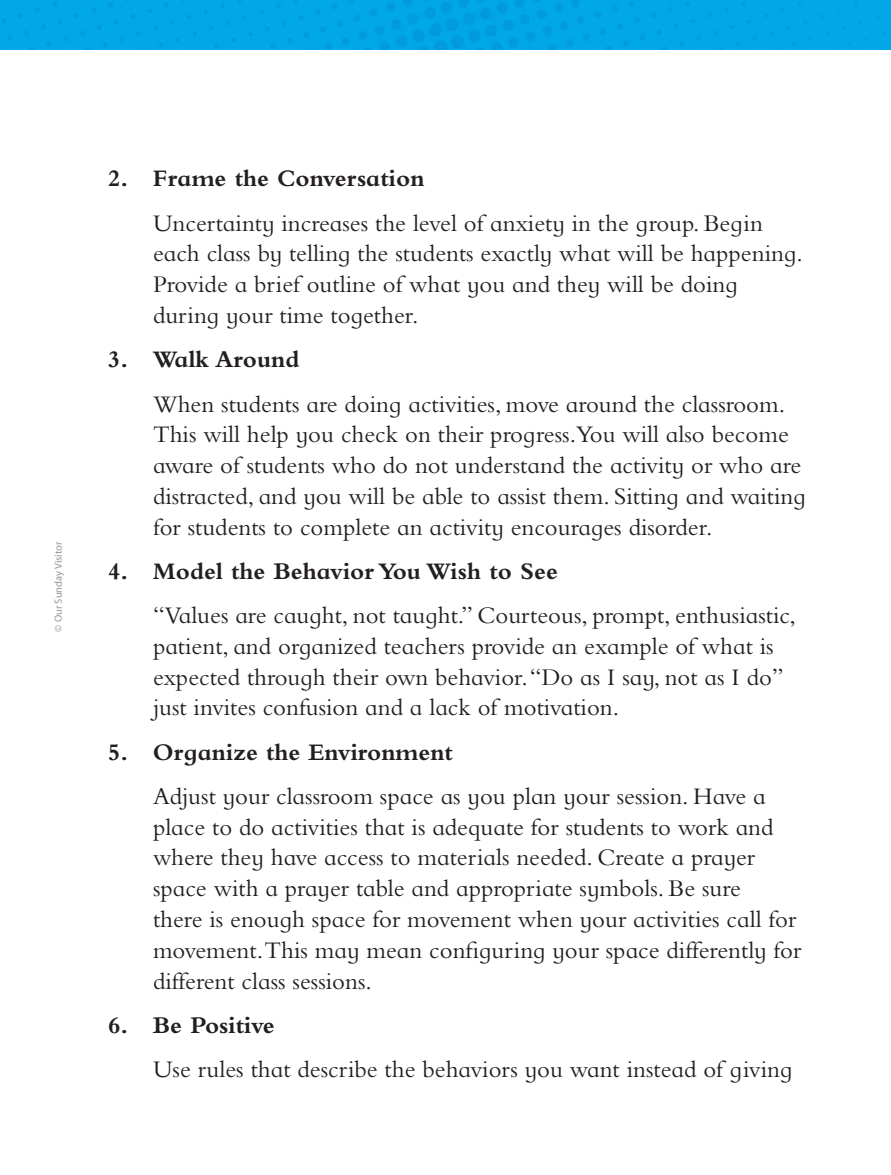
<style>
.page{position:relative;width:891px;height:1175px;background:#fff}
.page>*{position:absolute;margin:0;border:0;box-sizing:border-box;transform-origin:0 0}
.Body_Copy_with_Inden{font:24.75px/30.8px "Bembo Infant MT Std";color:#231f20}
.Numbered_List_Bold{font:700 24.75px "Bembo Infant MT Std";color:#231f20}
.t1{font:10.5px "Myriad Pro";color:#939598}
</style>
<div class="page">
<img style="left:0;top:0;width:891px;height:50px">
<p class="t1" style="left:53px;top:631px;width:91px;rotate:-90deg">© Our Sunday Visitor</p>
<p class="Numbered_List_Bold" style="left:108px;top:165px;width:318px">2. Frame the Conversation</p>
<p class="Body_Copy_with_Inden" style="left:153px;top:207px;width:651px">Uncertainty increases the level of anxiety in the group. Begin each class by telling the students exactly what will be happening.<br>Provide a brief outline of what you and they will be doing during your time together.</p>
<p class="Numbered_List_Bold" style="left:108px;top:346px;width:193px">3. Walk Around</p>
<p class="Body_Copy_with_Inden" style="left:153px;top:388px;width:654px">When students are doing activities, move around the classroom.<br>This will help you check on their progress.You will also become aware of students who do not understand the activity or who are distracted, and you will be able to assist them. Sitting and waiting for students to complete an activity encourages disorder.</p>
<p class="Numbered_List_Bold" style="left:108px;top:558px;width:451px">4. Model the Behavior You Wish to See</p>
<p class="Body_Copy_with_Inden" style="left:153px;top:599px;width:644px">“Values are caught, not taught.” Courteous, prompt, enthusiastic, patient, and organized teachers provide an example of what is expected through their own behavior. “Do as I say, not as I do” just invites confusion and a lack of motivation.</p>
<p class="Numbered_List_Bold" style="left:108px;top:738px;width:347px">5. Organize the Environment</p>
<p class="Body_Copy_with_Inden" style="left:153px;top:780px;width:650px">Adjust your classroom space as you plan your session. Have a place to do activities that is adequate for students to work and where they have access to materials needed. Create a prayer space with a prayer table and appropriate symbols. Be sure<br>there is enough space for movement when your activities call for movement.This may mean configuring your space differently for different class sessions.</p>
<p class="Numbered_List_Bold" style="left:108px;top:1011px;width:168px">6. Be Positive</p>
<p class="Body_Copy_with_Inden" style="left:153px;top:1053px;width:641px">Use rules that describe the behaviors you want instead of giving</p>
</div>
